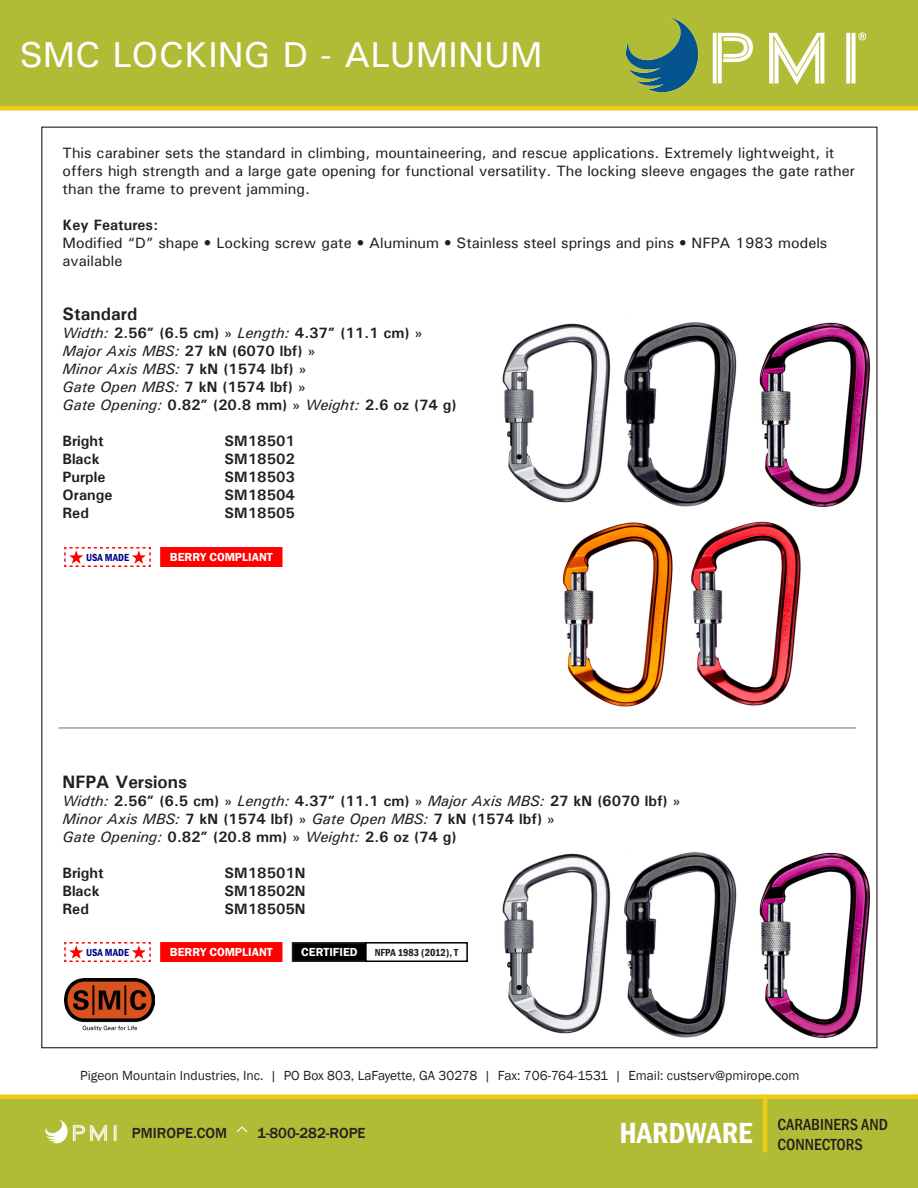
<style>
.page{position:relative;width:918px;height:1188px;background:#fff}
.page>*{position:absolute;margin:0;border:0;box-sizing:border-box;transform-origin:0 0}
.t1{font:500 36px "Univers";color:#fff}
.t2{font:600 condensed 30px "Franklin Gothic";color:#fff}
.t3{font:700 18px "Univers";color:#231f20}
.t4{font:500 condensed 16.5px/19.8px "Franklin Gothic";color:#231f20}
.t5{font:500 15px/18px "Univers";color:#231f20}
.t6{font:700 15px "Univers";color:#231f20}
.t7{font:italic 500 15px "Univers";color:#231f20}
.t8{font:500 15px "Franklin Gothic";color:#231f20}
.t9{font:13.5px "Franklin Gothic";color:#231f20}
.t10{font:600 12px "Franklin Gothic";color:#fff}
.t11{font:600 condensed 10.5px "Franklin Gothic";color:#231f20}
.t12{font:600 condensed 10.5px "Franklin Gothic";color:#000083}
.s1{font-weight:500;font-style:italic}
.s2{font-weight:500}
.s3{font-weight:700;font-style:normal}
.s4{font-style:normal}
</style>
<div class="page">
<div style="left:0;top:1097px;width:918px;height:91px;background:#b0bb36"></div>
<img style="left:45px;top:1119px;width:74px;height:25px">
<hr style="left:0;top:1095px;width:918px;height:4px;background:#efcb13">
<hr style="left:763px;top:1095px;width:4px;height:57px;background:#efcb13">
<div style="left:0;top:0;width:918px;height:108px;background:#b0bb36"></div>
<div style="left:0;top:106px;width:918px;height:5px;background:#efcb13"></div>
<img style="left:626px;top:17px;width:239px;height:74px">
<img style="left:64px;top:978px;width:90px;height:52px">
<div style="left:293px;top:943px;width:73px;height:18px;background:#000"></div>
<div style="left:292px;top:942px;width:74px;height:20px;border:2px solid #231f20"></div>
<div style="left:365px;top:942px;width:103px;height:20px;border:2px solid #000"></div>
<div style="left:160px;top:942px;width:122px;height:20px;background:#f00;border:2px solid #f00"></div>
<svg style="left:64px;top:942px;width:87px;height:20px"></svg>
<div style="left:160px;top:547px;width:122px;height:20px;background:#f00"></div>
<svg style="left:64px;top:547px;width:87px;height:20px"></svg>
<hr style="left:58px;top:728px;width:798px;height:1px;background:#6f7073">
<img style="left:502px;top:323px;width:109px;height:180px">
<img style="left:502px;top:853px;width:109px;height:181px">
<img style="left:624px;top:322px;width:113px;height:185px">
<img style="left:624px;top:852px;width:113px;height:186px">
<img style="left:759px;top:322px;width:112px;height:185px">
<img style="left:759px;top:852px;width:112px;height:186px">
<img style="left:562px;top:522px;width:111px;height:185px">
<img style="left:691px;top:521px;width:110px;height:185px">
<p class="t1" style="left:19px;top:31px;width:525px">SMC LOCKING D - ALUMINUM</p>
<p class="t5" style="left:63px;top:144px;width:794px">This carabiner sets the standard in climbing, mountaineering, and rescue applications. Extremely lightweight, it offers high strength and a large gate opening for functional versatility. The locking sleeve engages the gate rather than the frame to prevent jamming.</p>
<p class="t6" style="left:63px;top:216px;width:97px">Key Features:</p>
<p class="t5" style="left:63px;top:234px;width:766px">Modified “D” shape • Locking screw gate • Aluminum • Stainless steel springs and pins • NFPA 1983 models available</p>
<p class="t3" style="left:63px;top:303px;width:76px">Standard</p>
<p class="t6" style="left:63px;top:324px;width:362px"><span class="s1">Width:</span> 2.56” (6.5 cm) <span class="s2">»</span> <span class="s1">Length:</span> 4.37” (11.1 cm) <span class="s2">»</span></p>
<p class="t7" style="left:63px;top:341px;width:255px">Major Axis MBS: <span class="s3">27 kN (6070 lbf)</span> <span class="s4">»</span></p>
<p class="t7" style="left:63px;top:359px;width:246px">Minor Axis MBS: <span class="s3">7 kN (1574 lbf)</span> <span class="s4">»</span></p>
<p class="t7" style="left:63px;top:377px;width:245px">Gate Open MBS: <span class="s3">7 kN (1574 lbf)</span> <span class="s4">»</span></p>
<p class="t6" style="left:63px;top:396px;width:395px"><span class="s1">Gate Opening:</span> 0.82” (20.8 mm) <span class="s2">»</span> <span class="s1">Weight:</span> 2.6 oz (74 g)</p>
<p class="t6" style="left:63px;top:432px;width:42px">Bright</p>
<p class="t6" style="left:225px;top:432px;width:72px">SM18501</p>
<p class="t6" style="left:63px;top:450px;width:39px">Black</p>
<p class="t6" style="left:225px;top:450px;width:72px">SM18502</p>
<p class="t6" style="left:63px;top:468px;width:44px">Purple</p>
<p class="t6" style="left:225px;top:468px;width:72px">SM18503</p>
<p class="t6" style="left:63px;top:486px;width:51px">Orange</p>
<p class="t6" style="left:225px;top:486px;width:72px">SM18504</p>
<p class="t6" style="left:63px;top:504px;width:28px">Red</p>
<p class="t6" style="left:225px;top:504px;width:72px">SM18505</p>
<p class="t12" style="left:86px;top:550px;width:45px">USA MADE</p>
<p class="t10" style="left:170px;top:550px;width:104px">BERRY COMPLIANT</p>
<p class="t3" style="left:63px;top:771px;width:126px">NFPA Versions</p>
<p class="t6" style="left:63px;top:792px;width:620px"><span class="s1">Width:</span> 2.56” (6.5 cm) <span class="s2">»</span> <span class="s1">Length:</span> 4.37” (11.1 cm) <span class="s2">»</span> <span class="s1">Major Axis MBS:</span> 27 kN (6070 lbf) <span class="s2">»</span></p>
<p class="t7" style="left:63px;top:809px;width:494px">Minor Axis MBS: <span class="s3">7 kN (1574 lbf)</span> <span class="s4">»</span> Gate Open MBS: <span class="s3">7 kN (1574 lbf)</span> <span class="s4">»</span></p>
<p class="t6" style="left:63px;top:828px;width:395px"><span class="s1">Gate Opening:</span> 0.82” (20.8 mm) <span class="s2">»</span> <span class="s1">Weight:</span> 2.6 oz (74 g)</p>
<p class="t6" style="left:63px;top:864px;width:42px">Bright</p>
<p class="t6" style="left:225px;top:864px;width:83px">SM18501N</p>
<p class="t6" style="left:63px;top:882px;width:39px">Black</p>
<p class="t6" style="left:225px;top:882px;width:83px">SM18502N</p>
<p class="t6" style="left:63px;top:900px;width:28px">Red</p>
<p class="t6" style="left:225px;top:900px;width:83px">SM18505N</p>
<p class="t12" style="left:86px;top:945px;width:45px">USA MADE</p>
<p class="t10" style="left:170px;top:945px;width:104px">BERRY COMPLIANT</p>
<p class="t10" style="left:301px;top:945px;width:58px">CERTIFIED</p>
<p class="t11" style="left:375px;top:945px;width:85px">NFPA 1983 (2012), T</p>
<p class="t9" style="left:80px;top:1067px;width:721px">Pigeon Mountain Industries, Inc. | PO Box 803, LaFayette, GA 30278 | Fax: 706-764-1531 | Email: custserv@pmirope.com</p>
<p class="t8" style="left:132px;top:1123px;width:97px">PMIROPE.COM</p>
<p class="t8" style="left:257px;top:1123px;width:110px">1-800-282-ROPE</p>
<p class="t2" style="left:619px;top:1113px;width:135px">HARDWARE</p>
<p class="t4" style="left:778px;top:1115px;width:112px">CARABINERS AND<br>CONNECTORS</p>
</div>
